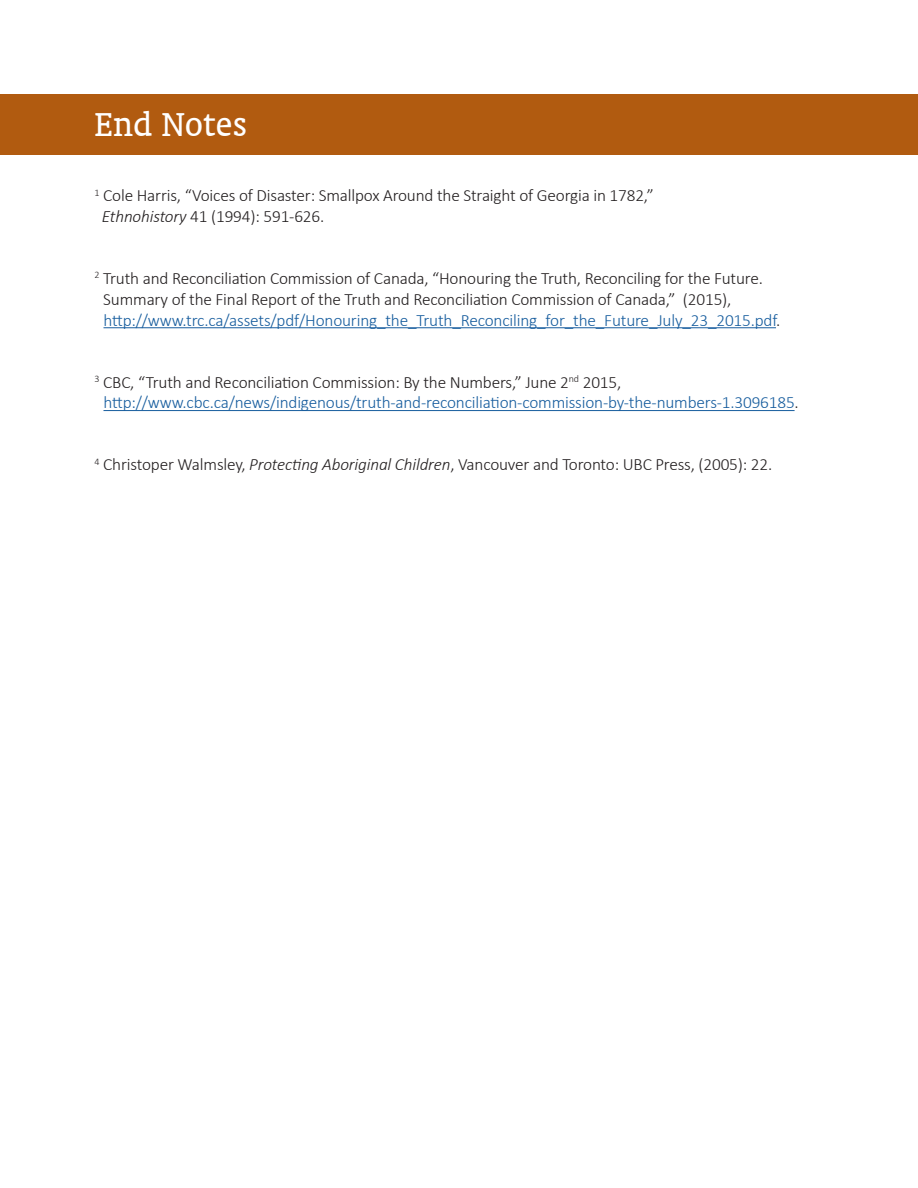
<style>
.page{position:relative;width:918px;height:1188px;background:#fff}
.page>*{position:absolute;margin:0;border:0;box-sizing:border-box;transform-origin:0 0}
.t1{font:37.5px "Oranda BT";color:#fff}
.t2{font:300 17.25px/20.7px "Calibri";letter-spacing:-.01em;color:#231f20}
.t3{font:300 17.25px/20.7px "Calibri";letter-spacing:-.01em;color:#175d9e}
.s1{font-style:italic}
.s2{color:#175d9e}
.s3{color:#231f20}
</style>
<div class="page">
<hr style="left:104px;top:327px;width:672px;height:1px;background:#175d9e">
<hr style="left:104px;top:410px;width:691px;height:1px;background:#175d9e">
<div style="left:0;top:94px;width:918px;height:61px;background:#b15b10"></div>
<h1 class="t1" style="left:94px;top:103px;width:154px">End Notes</h1>
<p class="t2" style="left:102px;top:185px;width:553px;text-indent:-7px"><sup>1</sup> Cole Harris, “Voices of Disaster: Smallpox Around the Straight of Georgia in 1782,”<br><span class="s1">Ethnohistory</span> 41 (1994): 591-626.</p>
<p class="t2" style="left:103px;top:268px;width:678px;text-indent:-9px"><sup>2</sup> Truth and Reconciliation Commission of Canada, “Honouring the Truth, Reconciling for the Future.<br>Summary of the Final Report of the Truth and Reconciliation Commission of Canada,” (2015), <span class="s2">http://www.trc.ca/assets/pdf/Honouring_the_Truth_Reconciling_for_the_Future_July_23_2015.pdf</span>.</p>
<p class="t3" style="left:103px;top:371px;width:697px;text-indent:-9px"><sup>3</sup> <span class="s3">CBC, “Truth and Reconciliation Commission: By the Numbers,” June 2</span><sup>nd</sup> <span class="s3">2015, </span>http://www.cbc.ca/news/indigenous/truth-and-reconciliation-commission-by-the-numbers-1.3096185<span class="s3">.</span></p>
<p class="t2" style="left:94px;top:454px;width:679px"><sup>4</sup> Christoper Walmsley, <span class="s1">Protecting Aboriginal Children</span>, Vancouver and Toronto: UBC Press, (2005): 22.</p>
</div>
